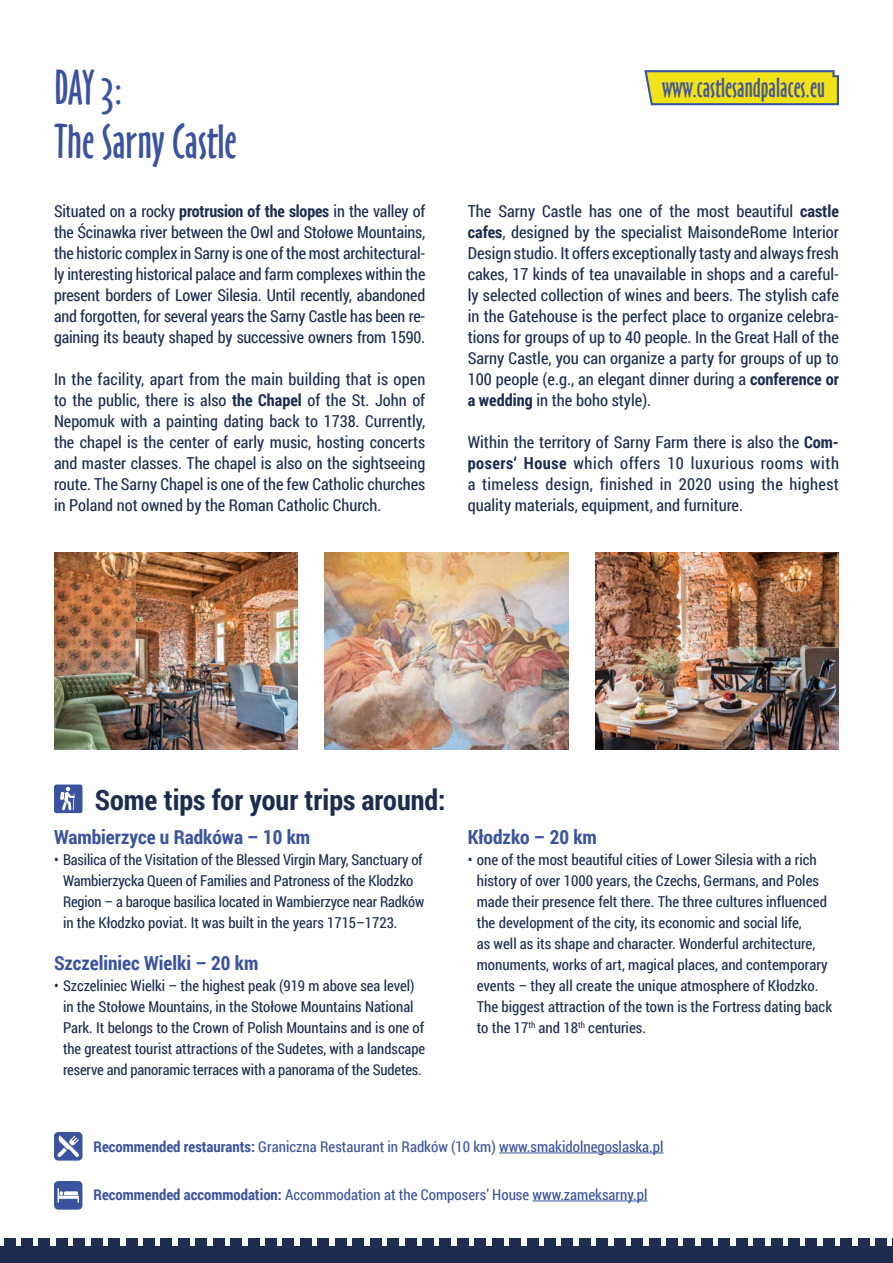
<style>
.page{position:relative;width:893px;height:1263px;background:#fff}
.page>*{position:absolute;margin:0;border:0;box-sizing:border-box;transform-origin:0 0}
.t1{font:45px/54px "Oz Handicraft BT";color:#3b539e}
.t2{font:700 28.2px "Roboto Condensed";color:#1d2c4f}
.t3{font:25.65px "Oz Handicraft BT";color:#465792}
.t4{font:700 19.5px "Roboto Condensed";color:#3b539e}
.t5{font:16.5px/21px "Roboto Condensed";color:#1d2c4f;text-align:justify}
.t6{font:15px/21px "Roboto Condensed";color:#1d2c4f}
.t7{font:15px "Roboto Condensed";color:#3b539e}
.s1{font-weight:700}
</style>
<div class="page">
<div style="left:875px;top:1238px;width:12px;height:9px;background:#1d2c4f"></div>
<div style="left:858px;top:1238px;width:12px;height:9px;background:#1d2c4f"></div>
<div style="left:840px;top:1238px;width:12px;height:9px;background:#1d2c4f"></div>
<div style="left:823px;top:1238px;width:12px;height:9px;background:#1d2c4f"></div>
<div style="left:806px;top:1238px;width:11px;height:9px;background:#1d2c4f"></div>
<div style="left:788px;top:1238px;width:12px;height:9px;background:#1d2c4f"></div>
<div style="left:771px;top:1238px;width:11px;height:9px;background:#1d2c4f"></div>
<div style="left:753px;top:1238px;width:12px;height:9px;background:#1d2c4f"></div>
<div style="left:736px;top:1238px;width:11px;height:9px;background:#1d2c4f"></div>
<div style="left:718px;top:1238px;width:12px;height:9px;background:#1d2c4f"></div>
<div style="left:701px;top:1238px;width:12px;height:9px;background:#1d2c4f"></div>
<div style="left:684px;top:1238px;width:11px;height:9px;background:#1d2c4f"></div>
<div style="left:666px;top:1238px;width:12px;height:9px;background:#1d2c4f"></div>
<div style="left:649px;top:1238px;width:11px;height:9px;background:#1d2c4f"></div>
<div style="left:631px;top:1238px;width:12px;height:9px;background:#1d2c4f"></div>
<div style="left:614px;top:1238px;width:11px;height:9px;background:#1d2c4f"></div>
<div style="left:596px;top:1238px;width:12px;height:9px;background:#1d2c4f"></div>
<div style="left:579px;top:1238px;width:12px;height:9px;background:#1d2c4f"></div>
<div style="left:562px;top:1238px;width:11px;height:9px;background:#1d2c4f"></div>
<div style="left:544px;top:1238px;width:12px;height:9px;background:#1d2c4f"></div>
<div style="left:527px;top:1238px;width:11px;height:9px;background:#1d2c4f"></div>
<div style="left:509px;top:1238px;width:12px;height:9px;background:#1d2c4f"></div>
<div style="left:492px;top:1238px;width:11px;height:9px;background:#1d2c4f"></div>
<div style="left:474px;top:1238px;width:12px;height:9px;background:#1d2c4f"></div>
<div style="left:457px;top:1238px;width:12px;height:9px;background:#1d2c4f"></div>
<div style="left:440px;top:1238px;width:11px;height:9px;background:#1d2c4f"></div>
<div style="left:422px;top:1238px;width:12px;height:9px;background:#1d2c4f"></div>
<div style="left:405px;top:1238px;width:11px;height:9px;background:#1d2c4f"></div>
<div style="left:387px;top:1238px;width:12px;height:9px;background:#1d2c4f"></div>
<div style="left:370px;top:1238px;width:11px;height:9px;background:#1d2c4f"></div>
<div style="left:352px;top:1238px;width:12px;height:9px;background:#1d2c4f"></div>
<div style="left:335px;top:1238px;width:12px;height:9px;background:#1d2c4f"></div>
<div style="left:318px;top:1238px;width:11px;height:9px;background:#1d2c4f"></div>
<div style="left:300px;top:1238px;width:12px;height:9px;background:#1d2c4f"></div>
<div style="left:283px;top:1238px;width:11px;height:9px;background:#1d2c4f"></div>
<div style="left:265px;top:1238px;width:12px;height:9px;background:#1d2c4f"></div>
<div style="left:248px;top:1238px;width:11px;height:9px;background:#1d2c4f"></div>
<div style="left:230px;top:1238px;width:12px;height:9px;background:#1d2c4f"></div>
<div style="left:213px;top:1238px;width:12px;height:9px;background:#1d2c4f"></div>
<div style="left:195px;top:1238px;width:12px;height:9px;background:#1d2c4f"></div>
<div style="left:178px;top:1238px;width:12px;height:9px;background:#1d2c4f"></div>
<div style="left:161px;top:1238px;width:11px;height:9px;background:#1d2c4f"></div>
<div style="left:143px;top:1238px;width:12px;height:9px;background:#1d2c4f"></div>
<div style="left:126px;top:1238px;width:11px;height:9px;background:#1d2c4f"></div>
<div style="left:108px;top:1238px;width:12px;height:9px;background:#1d2c4f"></div>
<div style="left:91px;top:1238px;width:12px;height:9px;background:#1d2c4f"></div>
<div style="left:73px;top:1238px;width:12px;height:9px;background:#1d2c4f"></div>
<div style="left:56px;top:1238px;width:12px;height:9px;background:#1d2c4f"></div>
<div style="left:39px;top:1238px;width:11px;height:9px;background:#1d2c4f"></div>
<div style="left:21px;top:1238px;width:12px;height:9px;background:#1d2c4f"></div>
<div style="left:4px;top:1238px;width:11px;height:9px;background:#1d2c4f"></div>
<div style="left:0;top:1246px;width:893px;height:17px;background:#1d2c4f"></div>
<hr style="left:499px;top:1152px;width:165px;height:1px;background:#3b539e">
<hr style="left:532px;top:1200px;width:115px;height:1px;background:#3b539e">
<div style="left:54px;top:784px;width:28px;height:29px;background:#3b539e;border-radius:2px"></div>
<svg style="left:60px;top:787px;width:15px;height:23px"></svg>
<div style="left:54px;top:1132px;width:28px;height:28px;background:#3b539e;border-radius:4px"></div>
<svg style="left:57px;top:1135px;width:22px;height:22px"></svg>
<div style="left:54px;top:1181px;width:28px;height:28px;background:#3b539e;border-radius:4px"></div>
<svg style="left:58px;top:1188px;width:21px;height:14px"></svg>
<img style="left:54px;top:553px;width:243px;height:197px">
<img style="left:325px;top:553px;width:243px;height:197px">
<img style="left:596px;top:553px;width:243px;height:197px">
<svg style="left:644px;top:70px;width:195px;height:35px;background:#d9d030"></svg>
<h1 class="t1" style="left:54px;top:61px;width:184px">DAY 3:<br>The Sarny Castle</h1>
<h3 class="t3" style="left:662px;top:73px;width:164px">www.castlesandpalaces.eu</h3>
<p class="t5" style="left:54px;top:200px;width:373px">Situated on a rocky <span class="s1">protrusion of the slopes</span> in the valley of the Ścinawka river between the Owl and Stołowe Mountains, the historic complex in Sarny is one of the most architectural&shy;ly interesting historical palace and farm complexes within the present borders of Lower Silesia. Until recently, abandoned and forgotten, for several years the Sarny Castle has been re&shy;gaining its beauty shaped by successive owners from 1590.</p>
<p class="t5" style="left:54px;top:368px;width:373px">In the facility, apart from the main building that is open to the public, there is also <span class="s1">the Chapel</span> of the St. John of Nepomuk with a painting dating back to 1738. Currently, the chapel is the center of early music, hosting concerts and master classes. The chapel is also on the sightseeing route. The Sarny Chapel is one of the few Catholic churches in Poland not owned by the Roman Catholic Church.</p>
<p class="t5" style="left:468px;top:200px;width:373px">The Sarny Castle has one of the most beautiful <span class="s1">castle cafes</span>, designed by the specialist MaisondeRome Interior Design studio. It offers exceptionally tasty and always fresh cakes, 17 kinds of tea unavailable in shops and a careful&shy;ly selected collection of wines and beers. The stylish cafe in the Gatehouse is the perfect place to organize celebra&shy;tions for groups of up to 40 people. In the Great Hall of the Sarny Castle, you can organize a party for groups of up to 100 people (e.g., an elegant dinner during a <span class="s1">conference or a wedding</span> in the boho style).</p>
<p class="t5" style="left:468px;top:431px;width:373px">Within the territory of Sarny Farm there is also the <span class="s1">Com&shy;posers‘ House</span> which offers 10 luxurious rooms with a timeless design, finished in 2020 using the highest quality materials, equipment, and furniture.</p>
<h2 class="t2" style="left:95px;top:780px;width:352px">Some tips for your trips around:</h2>
<p class="t4" style="left:54px;top:823px;width:258px">Wambierzyce u Radkówa – 10 km</p>
<p class="t6" style="left:63px;top:849px;width:363px;text-indent:-9px">• Basilica of the Visitation of the Blessed Virgin Mary, Sanctuary of Wambierzycka Queen of Families and Patroness of the Klodzko Region – a baroque basilica located in Wambierzyce near Radków in the Kłodzko poviat. It was built in the years 1715–1723.</p>
<p class="t4" style="left:54px;top:949px;width:206px">Szczeliniec Wielki – 20 km</p>
<p class="t6" style="left:63px;top:975px;width:364px;text-indent:-9px">• Szczeliniec Wielki – the highest peak (919 m above sea level) in the Stołowe Mountains, in the Stołowe Mountains National Park. It belongs to the Crown of Polish Mountains and is one of the greatest tourist attractions of the Sudetes, with a landscape reserve and panoramic terraces with a panorama of the Sudetes.</p>
<p class="t4" style="left:468px;top:823px;width:131px">Kłodzko – 20 km</p>
<p class="t6" style="left:477px;top:849px;width:357px;text-indent:-9px">• one of the most beautiful cities of Lower Silesia with a rich history of over 1000 years, the Czechs, Germans, and Poles made their presence felt there. The three cultures influenced the development of the city, its economic and social life,<br>as well as its shape and character. Wonderful architecture, monuments, works of art, magical places, and contemporary events – they all create the unique atmosphere of Kłodzko.<br>The biggest attraction of the town is the Fortress dating back to the 17<sup>th</sup> and 18<sup>th</sup> centuries.</p>
<p class="t7" style="left:94px;top:1136px;width:571px"><span class="s1">Recommended restaurants:</span> Graniczna Restaurant in Radków (10 km) www.smakidolnegoslaska.pl</p>
<p class="t7" style="left:94px;top:1184px;width:555px"><span class="s1">Recommended accommodation:</span> Accommodation at the Composers’ House www.zameksarny.pl</p>
</div>
